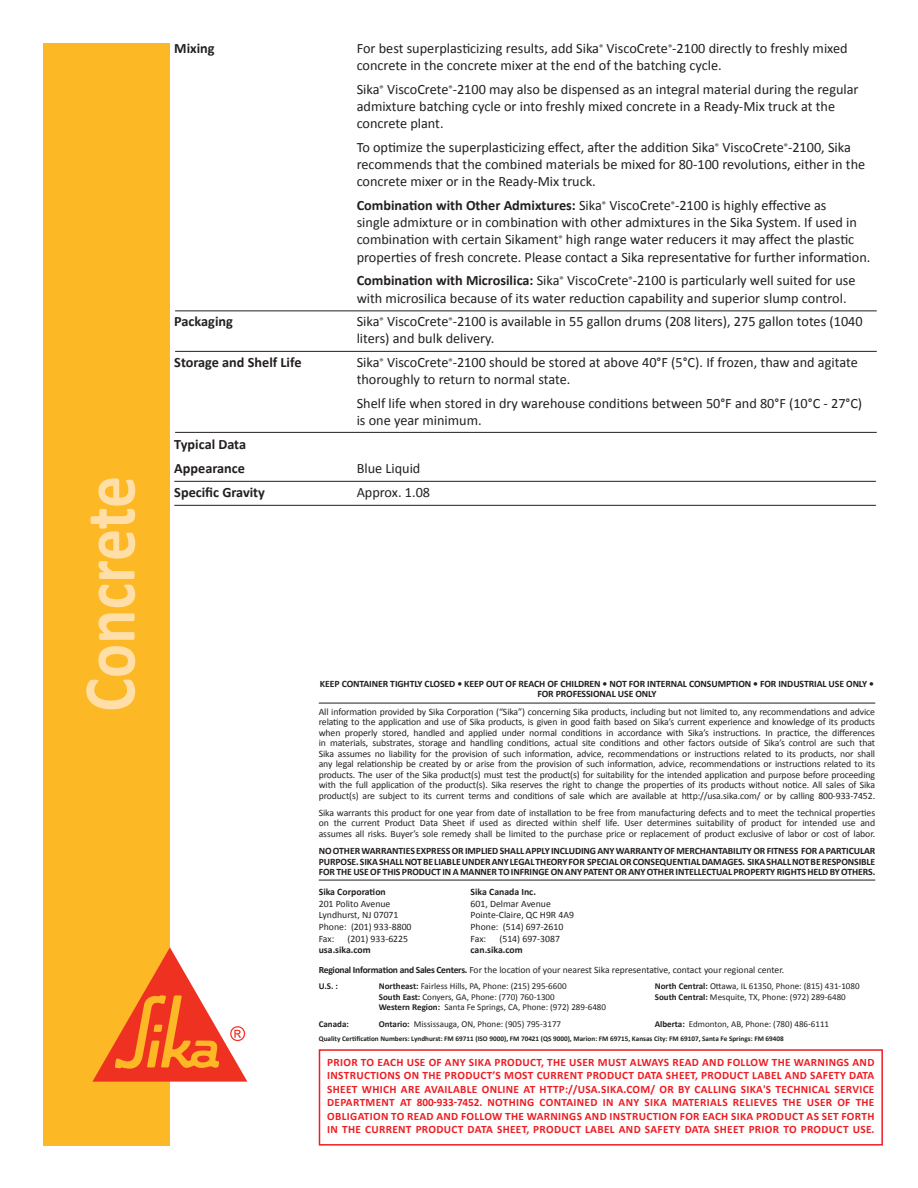
<style>
.page{position:relative;width:918px;height:1188px;background:#fff}
.page>*{position:absolute;margin:0;border:0;box-sizing:border-box;transform-origin:0 0}
.t1{font:700 75px "Calibri";color:#ffdea7;scale:.85 1}
.Body_text{font:14.25px/17.1px "Calibri";color:#231f20}
.Body_text-2{font:700 14.25px "Calibri";color:#231f20}
.t2{font:700 11.25px/13.5px "Calibri";letter-spacing:.03em;color:#ee1d23;text-align:justify}
.t3{font:9.75px/10.5px "Calibri";letter-spacing:-.01em;color:#231f20}
.t4{font:700 9.75px/10.5px "Calibri";letter-spacing:-.01em;color:#231f20;text-align:center}
.t5{font:9.6px "Calibri";color:#231f20}
.t6{font:9px "Calibri";color:#231f20}
.t7{font:700 9px "Calibri";color:#231f20}
.t8{font:700 7.2px "Calibri";color:#231f20}
.s1{font-weight:700}
</style>
<div class="page">
<hr style="left:319px;top:703px;width:556px;height:1px;background:#231f20">
<div style="left:43px;top:43px;width:126px;height:1103px;background:#fcb825"></div>
<svg style="left:92px;top:947px;width:155px;height:135px"></svg>
<div style="left:319px;top:1049px;width:564px;height:97px;border:2px solid #ee1d23"></div>
<hr style="left:319px;top:880px;width:556px;height:1px;background:#231f20">
<hr style="left:174px;top:481px;width:702px;height:1px;background:#231f20">
<hr style="left:175px;top:432px;width:702px;height:1px;background:#231f20">
<hr style="left:175px;top:351px;width:702px;height:1px;background:#231f20">
<hr style="left:175px;top:311px;width:702px;height:1px;background:#231f20">
<hr style="left:174px;top:505px;width:702px;height:1px;background:#231f20">
<h1 class="t1" style="left:62px;top:712px;width:279px;rotate:-90deg">Concrete</h1>
<p class="Body_text-2" style="left:174px;top:39px;width:42px">Mixing</p>
<p class="Body_text" style="left:357px;top:40px;width:492px">For best superplasticizing results, add Sika<sup>®</sup> ViscoCrete<sup>®</sup>-2100 directly to freshly mixed concrete in the concrete mixer at the end of the batching cycle.</p>
<p class="Body_text" style="left:357px;top:81px;width:503px">Sika<sup>®</sup> ViscoCrete<sup>®</sup>-2100 may also be dispensed as an integral material during the regular admixture batching cycle or into freshly mixed concrete in a Ready-Mix truck at the concrete plant.</p>
<p class="Body_text" style="left:357px;top:139px;width:510px">To optimize the superplasticizing effect, after the addition Sika<sup>®</sup> ViscoCrete<sup>®</sup>-2100, Sika recommends that the combined materials be mixed for 80-100 revolutions, either in the concrete mixer or in the Ready-Mix truck.</p>
<p class="Body_text" style="left:357px;top:197px;width:515px"><span class="s1">Combination with Other Admixtures:</span> Sika<sup>®</sup> ViscoCrete<sup>®</sup>-2100 is highly effective as<br>single admixture or in combination with other admixtures in the Sika System. If used in combination with certain Sikament<sup>®</sup> high range water reducers it may affect the plastic properties of fresh concrete. Please contact a Sika representative for further information.</p>
<p class="Body_text" style="left:357px;top:272px;width:500px"><span class="s1">Combination with Microsilica:</span> Sika<sup>®</sup> ViscoCrete<sup>®</sup>-2100 is particularly well suited for use with microsilica because of its water reduction capability and superior slump control.</p>
<p class="Body_text-2" style="left:174px;top:313px;width:60px">Packaging</p>
<p class="Body_text" style="left:357px;top:313px;width:508px">Sika<sup>®</sup> ViscoCrete<sup>®</sup>-2100 is available in 55 gallon drums (208 liters), 275 gallon totes (1040 liters) and bulk delivery.</p>
<p class="Body_text-2" style="left:174px;top:353px;width:129px">Storage and Shelf Life</p>
<p class="Body_text" style="left:357px;top:354px;width:503px">Sika<sup>®</sup> ViscoCrete<sup>®</sup>-2100 should be stored at above 40°F (5°C). If frozen, thaw and agitate thoroughly to return to normal state.</p>
<p class="Body_text" style="left:357px;top:395px;width:507px">Shelf life when stored in dry warehouse conditions between 50°F and 80°F (10°C - 27°C) is one year minimum.</p>
<p class="Body_text-2" style="left:174px;top:435px;width:73px">Typical Data</p>
<p class="Body_text-2" style="left:174px;top:459px;width:72px">Appearance</p>
<p class="Body_text" style="left:357px;top:460px;width:65px">Blue Liquid</p>
<p class="Body_text-2" style="left:174px;top:483px;width:92px">Specific Gravity</p>
<p class="Body_text" style="left:357px;top:484px;width:75px">Approx. 1.08</p>
<p class="t4" style="left:320px;top:678px;width:556px">KEEP CONTAINER TIGHTLY CLOSED • KEEP OUT OF REACH OF CHILDREN • NOT FOR INTERNAL CONSUMPTION • FOR INDUSTRIAL USE ONLY •<br>FOR PROFESSIONAL USE ONLY</p>
<p class="t3" style="left:319px;top:706px;width:558px;text-align:justify">All information provided by Sika Corporation (“Sika”) concerning Sika products, including but not limited to, any recommendations and advice relating to the application and use of Sika products, is given in good faith based on Sika’s current experience and knowledge of its products when properly stored, handled and applied under normal conditions in accordance with Sika’s instructions. In practice, the differences in materials, substrates, storage and handling conditions, actual site conditions and other factors outside of Sika’s control are such that Sika assumes no liability for the provision of such information, advice, recommendations or instructions related to its products, nor shall any legal relationship be created by or arise from the provision of such information, advice, recommendations or instructions related to its products. The user of the Sika product(s) must test the product(s) for suitability for the intended application and purpose before proceeding with the full application of the product(s). Sika reserves the right to change the properties of its products without notice. All sales of Sika product(s) are subject to its current terms and conditions of sale which are available at http://usa.sika.com/ or by calling 800-933-7452.</p>
<p class="t3" style="left:319px;top:807px;width:558px;text-align:justify">Sika warrants this product for one year from date of installation to be free from manufacturing defects and to meet the technical properties on the current Product Data Sheet if used as directed within shelf life. User determines suitability of product for intended use and assumes all risks. Buyer’s sole remedy shall be limited to the purchase price or replacement of product exclusive of labor or cost of labor.</p>
<p class="t4" style="left:319px;top:846px;width:558px;text-align:justify">NO OTHER WARRANTIES EXPRESS OR IMPLIED SHALL APPLY INCLUDING ANY WARRANTY OF MERCHANTABILITY OR FITNESS FOR A PARTICULAR PURPOSE. SIKA SHALL NOT BE LIABLE UNDER ANY LEGAL THEORY FOR SPECIAL OR CONSEQUENTIAL DAMAGES. SIKA SHALL NOT BE RESPONSIBLE FOR THE USE OF THIS PRODUCT IN A MANNER TO INFRINGE ON ANY PATENT OR ANY OTHER INTELLECTUAL PROPERTY RIGHTS HELD BY OTHERS.</p>
<p class="t4" style="left:319px;top:886px;width:69px">Sika Corporation</p>
<p class="t3" style="left:319px;top:897px;width:94px;line-height:11.7px">201 Polito Avenue<br>Lyndhurst, NJ 07071<br>Phone: (201) 933-8800<br>Fax:</p>
<p class="t4" style="left:471px;top:886px;width:67px">Sika Canada Inc.</p>
<p class="t3" style="left:471px;top:897px;width:105px;line-height:11.7px">601, Delmar Avenue<br>Pointe-Claire, QC H9R 4A9<br>Phone: (514) 697-2610<br>Fax:</p>
<p class="t3" style="left:348px;top:933px;width:62px">(201) 933-6225</p>
<p class="t4" style="left:319px;top:945px;width:54px">usa.sika.com</p>
<p class="t5" style="left:319px;top:963px;width:467px"><span class="s1">Regional Information and Sales Centers.</span> For the location of your nearest Sika representative, contact your regional center.</p>
<p class="t7" style="left:319px;top:980px;width:21px">U.S. :</p>
<p class="t6" style="left:379px;top:980px;width:189px"><span class="s1">Northeast:</span> Fairless Hills, PA, Phone: (215) 295-6600</p>
<p class="t6" style="left:655px;top:980px;width:206px"><span class="s1">North Central:</span> Ottawa, IL 61350, Phone: (815) 431-1080</p>
<p class="t6" style="left:379px;top:991px;width:177px"><span class="s1">South East:</span> Conyers, GA, Phone: (770) 760-1300</p>
<p class="t6" style="left:655px;top:991px;width:193px"><span class="s1">South Central:</span> Mesquite, TX, Phone: (972) 289-6480</p>
<p class="t6" style="left:379px;top:1002px;width:229px"><span class="s1">Western Region:</span> Santa Fe Springs, CA, Phone: (972) 289-6480</p>
<p class="t7" style="left:319px;top:1018px;width:32px">Canada:</p>
<p class="t6" style="left:379px;top:1018px;width:184px"><span class="s1">Ontario:</span> Mississauga, ON, Phone: (905) 795-3177</p>
<p class="t6" style="left:655px;top:1018px;width:176px"><span class="s1">Alberta:</span> Edmonton, AB, Phone: (780) 486-6111</p>
<p class="t8" style="left:319px;top:1034px;width:467px">Quality Certification Numbers: Lyndhurst: FM 69711 (ISO 9000), FM 70421 (QS 9000), Marion: FM 69715, Kansas City: FM 69107, Santa Fe Springs: FM 69408</p>
<p class="t3" style="left:499px;top:933px;width:62px">(514) 697-3087</p>
<p class="t4" style="left:471px;top:945px;width:54px">can.sika.com</p>
<p class="t2" style="left:327px;top:1055px;width:549px">PRIOR TO EACH USE OF ANY SIKA PRODUCT, THE USER MUST ALWAYS READ AND FOLLOW THE WARNINGS AND INSTRUCTIONS ON THE PRODUCT’S MOST CURRENT PRODUCT DATA SHEET, PRODUCT LABEL AND SAFETY DATA SHEET WHICH ARE AVAILABLE ONLINE AT HTTP://USA.SIKA.COM/ OR BY CALLING SIKA'S TECHNICAL SERVICE DEPARTMENT AT 800-933-7452. NOTHING CONTAINED IN ANY SIKA MATERIALS RELIEVES THE USER OF THE OBLIGATION TO READ AND FOLLOW THE WARNINGS AND INSTRUCTION FOR EACH SIKA PRODUCT AS SET FORTH IN THE CURRENT PRODUCT DATA SHEET, PRODUCT LABEL AND SAFETY DATA SHEET PRIOR TO PRODUCT USE.</p>
</div>
